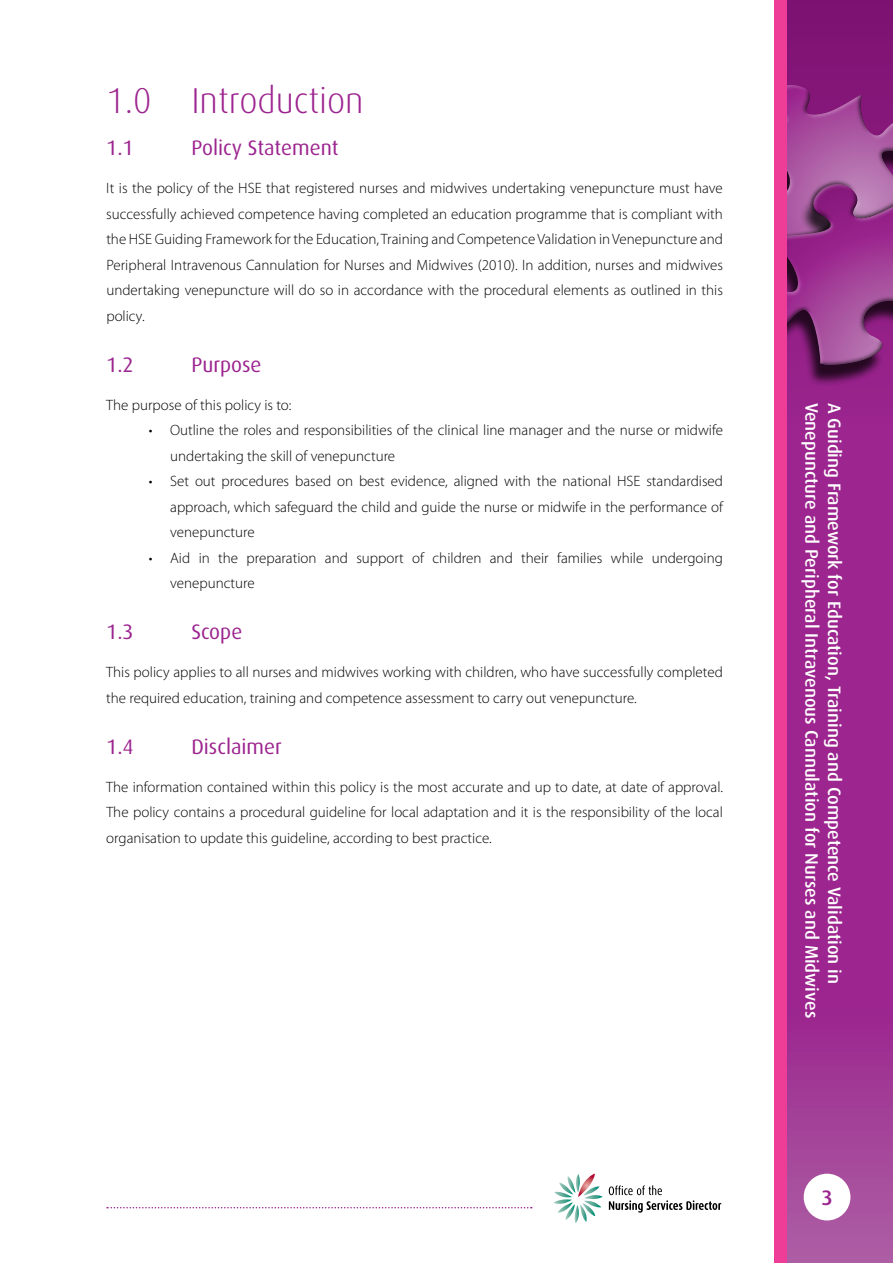
<style>
.page{position:relative;width:893px;height:1263px;background:#fff}
.page>*{position:absolute;margin:0;border:0;box-sizing:border-box;transform-origin:0 0}
.t1{font:300 36px "Dax";color:#9c248f}
.t2{font:21px "Dax";color:#9c248f}
.t3{font:500 21px "Dax";color:#9c248f}
.t4{font:500 18px "Dax";color:#fff}
.t5{font:300 15px/25.5px "Myriad Pro";color:#000;text-align:justify}
</style>
<div class="page">
<svg style="left:554px;top:1174px;width:48px;height:49px"></svg>
<svg style="left:609px;top:1185px;width:112px;height:27px"></svg>
<svg style="left:107px;top:1207px;width:425px;height:1px"></svg>
<svg style="left:787px;top:0;width:106px;height:1263px;background:#9b2a8f"></svg>
<div style="left:787px;top:190px;width:106px;height:196px;background:#000;opacity:.75"></div>
<svg style="left:787px;top:83px;width:106px;height:99px;background:#9d4393"></svg>
<div style="left:787px;top:182px;width:106px;height:185px;background:#fff;opacity:.75"></div>
<div style="left:787px;top:186px;width:106px;height:181px;background:#000;opacity:.75"></div>
<div style="left:804px;top:1174px;width:46px;height:46px;background:#fff;border-radius:50%"></div>
<div style="left:774px;top:0;width:13px;height:1263px;background:#ee3d96"></div>
<h1 class="t1" style="left:106px;top:81px;width:259px">1.0 Introduction</h1>
<h2 class="t2" style="left:106px;top:136px;width:29px">1.1</h2>
<h2 class="t2" style="left:191px;top:136px;width:149px">Policy Statement</h2>
<p class="t5" style="left:106px;top:176px;width:618px">It is the policy of the HSE that registered nurses and midwives undertaking venepuncture must have successfully achieved competence having completed an education programme that is compliant with the HSE Guiding Framework for the Education, Training and Competence Validation in Venepuncture and Peripheral Intravenous Cannulation for Nurses and Midwives (2010). In addition, nurses and midwives undertaking venepuncture will do so in accordance with the procedural elements as outlined in this policy.</p>
<h2 class="t2" style="left:106px;top:353px;width:29px">1.2</h2>
<h2 class="t2" style="left:191px;top:353px;width:72px">Purpose</h2>
<p class="t5" style="left:106px;top:392px;width:187px">The purpose of this policy is to:</p>
<p class="t5" style="left:170px;top:417px;width:554px;text-indent:-21px">• Outline the roles and responsibilities of the clinical line manager and the nurse or midwife undertaking the skill of venepuncture</p>
<p class="t5" style="left:170px;top:468px;width:554px;text-indent:-21px">• Set out procedures based on best evidence, aligned with the national HSE standardised approach, which safeguard the child and guide the nurse or midwife in the performance of venepuncture</p>
<p class="t5" style="left:170px;top:545px;width:554px;text-indent:-21px">• Aid in the preparation and support of children and their families while undergoing venepuncture</p>
<h2 class="t2" style="left:106px;top:620px;width:29px">1.3</h2>
<h2 class="t2" style="left:191px;top:620px;width:52px">Scope</h2>
<p class="t5" style="left:106px;top:659px;width:618px">This policy applies to all nurses and midwives working with children, who have successfully completed the required education, training and competence assessment to carry out venepuncture.</p>
<h2 class="t2" style="left:106px;top:735px;width:29px">1.4</h2>
<h2 class="t2" style="left:191px;top:735px;width:92px">Disclaimer</h2>
<p class="t5" style="left:106px;top:774px;width:618px">The information contained within this policy is the most accurate and up to date, at date of approval.<br>The policy contains a procedural guideline for local adaptation and it is the responsibility of the local organisation to update this guideline, according to best practice.</p>
<p class="t4" style="left:822px;top:403px;width:617px;rotate:90deg">Venepuncture and Peripheral Intravenous Cannulation for Nurses and Midwives</p>
<p class="t4" style="left:844px;top:403px;width:583px;rotate:90deg">A Guiding Framework for Education, Training and Competence Validation in</p>
<h2 class="t3" style="left:821px;top:1186px;width:13px">3</h2>
</div>
